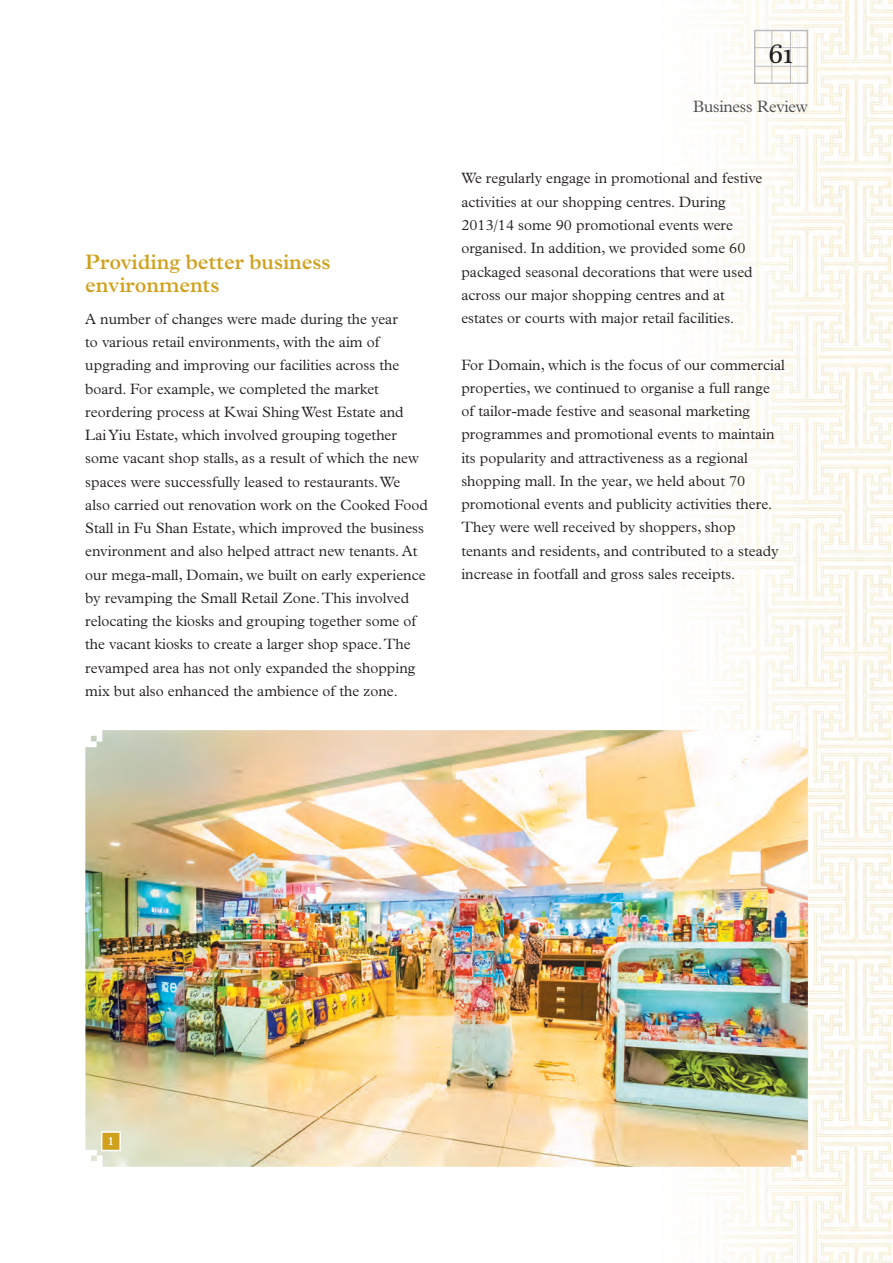
<style>
.page{position:relative;width:893px;height:1263px;background:#fff}
.page>*{position:absolute;margin:0;border:0;box-sizing:border-box;transform-origin:0 0}
.t1{font:28.5px "Plantagenet Cherokee";color:#231f20}
.Heading_1{font:600 21px/23.2px "Plantin Std";letter-spacing:-.005em;color:#d0a11d}
.t2{font:300 16.5px "Plantin Std";letter-spacing:-.015em;color:#4b4c4d}
.Body_Text{font:300 15px/23.2px "Plantin Std";color:#231f20}
.t3{font:600 12px "Plantin Std";color:#fff}
</style>
<div class="page">
<img style="left:693px;top:0;width:200px;height:1263px">
<div style="left:754px;top:30px;width:54px;height:54px;border:2px solid #bcbdc0"></div>
<hr style="left:772px;top:30px;width:1px;height:53px;background:#bcbdc0">
<hr style="left:790px;top:30px;width:1px;height:53px;background:#bcbdc0">
<hr style="left:754px;top:47px;width:54px;height:1px;background:#bcbdc0">
<hr style="left:754px;top:66px;width:54px;height:1px;background:#bcbdc0">
<img style="left:85px;top:730px;width:723px;height:437px">
<svg style="left:100px;top:1130px;width:22px;height:22px"></svg>
<p class="Heading_1" style="left:85px;top:250px;width:247px">Providing better business environments</p>
<p class="Body_Text" style="left:85px;top:307px;width:344px">A number of changes were made during the year<br>to various retail environments, with the aim of upgrading and improving our facilities across the board. For example, we completed the market reordering process at Kwai Shing West Estate and Lai Yiu Estate, which involved grouping together some vacant shop stalls, as a result of which the new spaces were successfully leased to restaurants. We also carried out renovation work on the Cooked Food Stall in Fu Shan Estate, which improved the business environment and also helped attract new tenants. At our mega-mall, Domain, we built on early experience by revamping the Small Retail Zone. This involved relocating the kiosks and grouping together some of the vacant kiosks to create a larger shop space. The revamped area has not only expanded the shopping mix but also enhanced the ambience of the zone.</p>
<h1 class="t1" style="left:769px;top:37px;width:26px">61</h1>
<p class="t2" style="left:693px;top:97px;width:116px">Business Review</p>
<p class="Body_Text" style="left:461px;top:167px;width:303px">We regularly engage in promotional and festive activities at our shopping centres. During 2013/14 some 90 promotional events were organised. In addition, we provided some 60 packaged seasonal decorations that were used across our major shopping centres and at estates or courts with major retail facilities.</p>
<p class="Body_Text" style="left:461px;top:353px;width:325px">For Domain, which is the focus of our commercial properties, we continued to organise a full range of tailor-made festive and seasonal marketing programmes and promotional events to maintain its popularity and attractiveness as a regional shopping mall. In the year, we held about 70 promotional events and publicity activities there.<br>They were well received by shoppers, shop tenants and residents, and contributed to a steady increase in footfall and gross sales receipts.</p>
<p class="t3" style="left:108px;top:1134px;width:8px">1</p>
</div>
